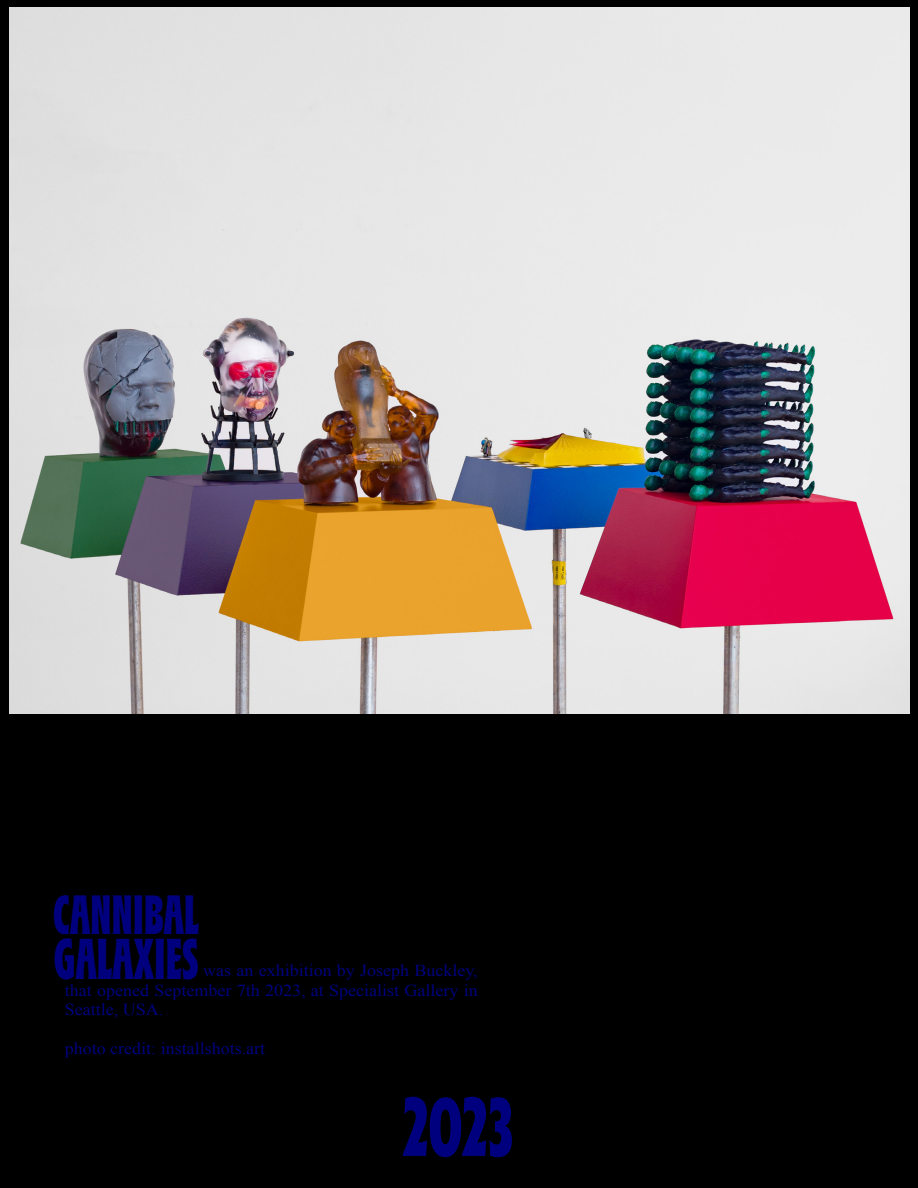
<style>
.page{position:relative;width:918px;height:1188px;background:#000}
.page>*{position:absolute;margin:0;border:0;box-sizing:border-box;transform-origin:0 0}
.t1{font:81px "A&S Marquee";color:#00007f;scale:.67 1}
.t2{font:56.55px "A&S Marquee";color:#00007f;scale:.67 1}
.t3{font:54.3px "A&S Marquee";color:#00007f;scale:.67 1}
.t4{font:16.8px/19.5px "Times New Roman";color:#00007f;text-align:justify;scale:1.08 1}
.s1{color:#000}
</style>
<div class="page">
<img style="left:9px;top:8px;width:901px;height:705px">
<h3 class="t3" style="left:54px;top:884px;width:218px">CANNIBAL</h3>
<h2 class="t2" style="left:55px;top:928px;width:217px">GALAXIES</h2>
<p class="t4" style="left:65px;top:961px;width:384px"><span class="s1">Cannibal Galaxies</span> was an exhibition by Joseph Buckley, that opened September 7th 2023, at Specialist Gallery in Seattle, USA.</p>
<p class="t4" style="left:65px;top:1039px;width:187px">photo credit: installshots.art</p>
<h1 class="t1" style="left:404px;top:1083px;width:167px">2O23</h1>
</div>
